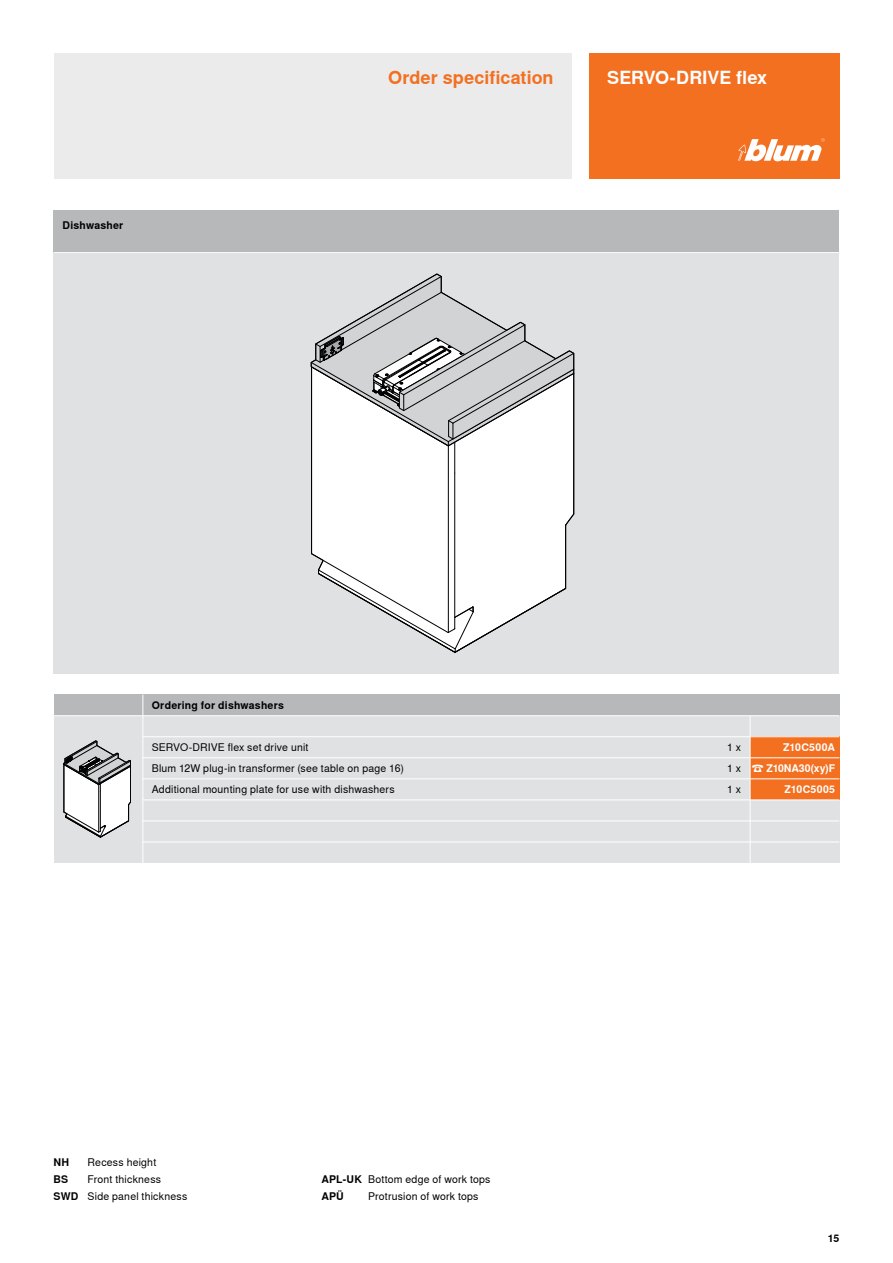
<style>
.page{position:relative;width:893px;height:1263px;background:#fff}
.page>*{position:absolute;margin:0;border:0;box-sizing:border-box;transform-origin:0 0}
.t1{font:700 18px "Nimbus Sans Global";letter-spacing:.005em;color:#f37021}
.t2{font:700 18px "Nimbus Sans Global";letter-spacing:-.01em;color:#fff}
.t3{font:10.5px/21px "Nimbus Sans Global";letter-spacing:.02em;color:#000}
.t4{font:700 10.5px "Nimbus Sans Global";letter-spacing:.02em;color:#000}
.t5{font:700 10.5px/21px "Nimbus Sans Global";letter-spacing:.01em;color:#fff;text-align:right}
</style>
<div class="page">
<div style="left:589px;top:54px;width:250px;height:125px;background:#f37021"></div>
<div style="left:54px;top:54px;width:517px;height:125px;background:#ebebec"></div>
<svg style="left:738px;top:138px;width:87px;height:23px"></svg>
<div style="left:54px;top:253px;width:785px;height:421px;background:#e0e1e2"></div>
<div style="left:54px;top:716px;width:785px;height:147px;background:#e0e1e2"></div>
<div style="left:750px;top:737px;width:89px;height:63px;background:#f37021"></div>
<div style="left:54px;top:695px;width:785px;height:21px;background:#b6b8ba"></div>
<div style="left:54px;top:210px;width:785px;height:43px;background:#b6b8ba"></div>
<div style="left:313px;top:447px;width:260px;height:142px;background:#fff"></div>
<hr style="left:448px;top:446px;width:1px;height:186px;background:#000">
<hr style="left:311px;top:367px;width:1px;height:187px;background:#000">
<hr style="left:454px;top:473px;width:1px;height:156px;background:#000">
<hr style="left:454px;top:443px;width:1px;height:30px;background:#000">
<hr style="left:573px;top:374px;width:1px;height:140px;background:#000">
<svg style="left:565px;top:513px;width:9px;height:13px"></svg>
<hr style="left:565px;top:525px;width:1px;height:63px;background:#000">
<svg style="left:311px;top:553px;width:255px;height:100px"></svg>
<svg style="left:311px;top:274px;width:263px;height:173px"></svg>
<svg style="left:64px;top:741px;width:67px;height:97px"></svg>
<hr style="left:54px;top:252px;width:785px;height:1px;background:#fff">
<hr style="left:54px;top:715px;width:785px;height:1px;background:#fff">
<hr style="left:143px;top:736px;width:696px;height:1px;background:#fff">
<hr style="left:143px;top:757px;width:696px;height:1px;background:#fff">
<hr style="left:143px;top:778px;width:696px;height:1px;background:#fff">
<hr style="left:143px;top:799px;width:696px;height:1px;background:#fff">
<hr style="left:143px;top:820px;width:696px;height:1px;background:#fff">
<hr style="left:143px;top:842px;width:696px;height:1px;background:#fff">
<hr style="left:142px;top:695px;width:1px;height:168px;background:#fff">
<hr style="left:750px;top:716px;width:1px;height:147px;background:#fff">
<p class="t4" style="left:63px;top:219px;width:62px">Dishwasher</p>
<h1 class="t1" style="left:388px;top:67px;width:167px">Order specification</h1>
<h1 class="t2" style="left:607px;top:67px;width:161px">SERVO-DRIVE flex</h1>
<p class="t4" style="left:152px;top:699px;width:134px">Ordering for dishwashers</p>
<p class="t3" style="left:152px;top:737px;width:158px">SERVO-DRIVE flex set drive unit</p>
<p class="t3" style="left:152px;top:758px;width:254px">Blum 12W plug-in transformer (see table on page 16)</p>
<p class="t3" style="left:152px;top:779px;width:244px">Additional mounting plate for use with dishwashers</p>
<p class="t4" style="left:54px;top:1156px;width:17px">NH</p>
<p class="t3" style="left:88px;top:1154px;width:75px;line-height:16.8px">Recess height<br>Front thickness</p>
<p class="t4" style="left:54px;top:1173px;width:16px">BS</p>
<p class="t4" style="left:321px;top:1173px;width:42px">APL-UK</p>
<p class="t3" style="left:368px;top:1169px;width:124px">Bottom edge of work tops</p>
<p class="t4" style="left:54px;top:1190px;width:26px">SWD</p>
<p class="t4" style="left:321px;top:1190px;width:24px">APÜ</p>
<p class="t3" style="left:88px;top:1186px;width:101px">Side panel thickness</p>
<p class="t3" style="left:368px;top:1186px;width:112px">Protrusion of work tops</p>
<p class="t3" style="left:727px;top:737px;width:16px">1 x</p>
<p class="t5" style="left:783px;top:737px;width:54px">Z10C500A</p>
<p class="t3" style="left:727px;top:758px;width:16px">1 x<br>1 x</p>
<p class="t5" style="left:752px;top:758px;width:85px">☎ Z10NA30(xy)F<br>Z10C5005</p>
<p class="t4" style="left:828px;top:1232px;width:13px">15</p>
</div>
